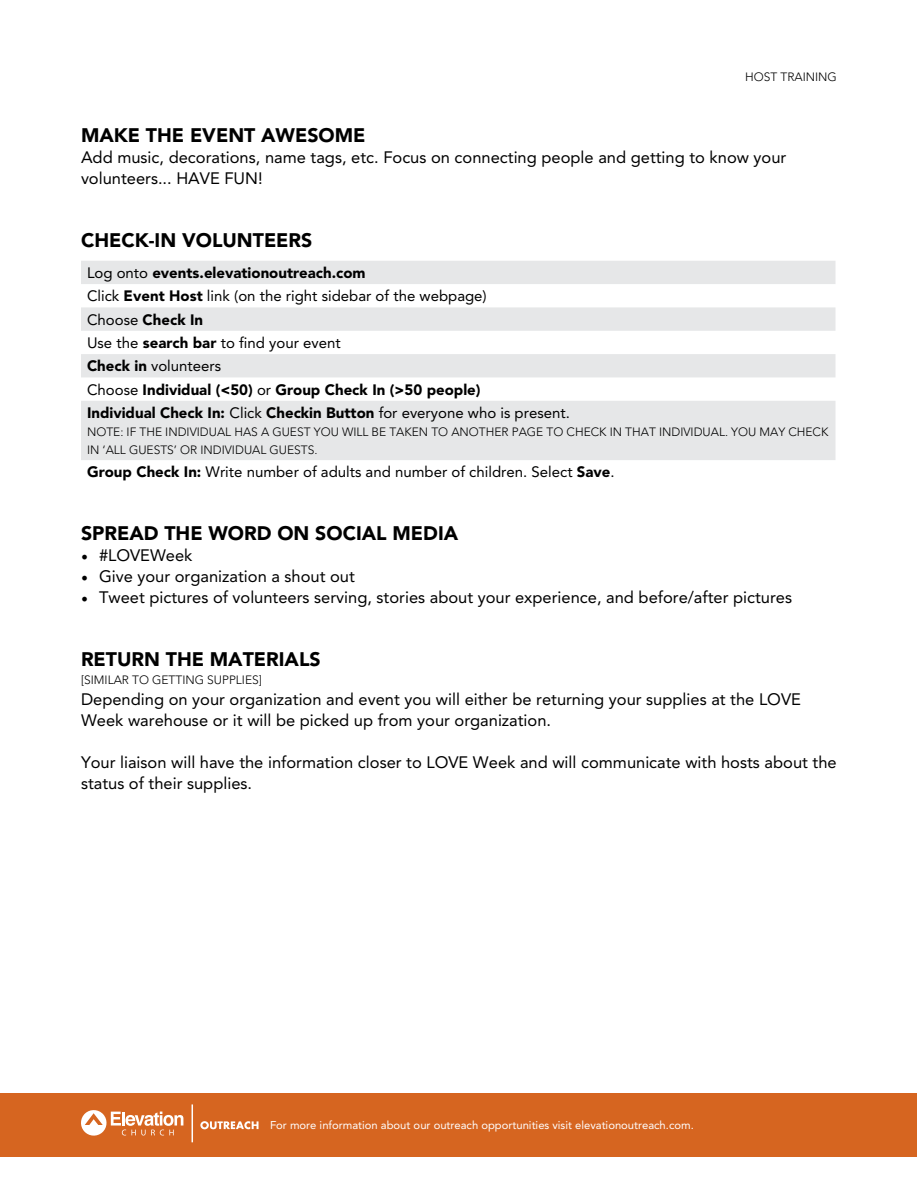
<style>
.page{position:relative;width:918px;height:1188px;background:#fff}
.page>*{position:absolute;margin:0;border:0;box-sizing:border-box;transform-origin:0 0}
.t1{font:900 19.5px "Avenir ED";color:#000}
.t2{font:16.5px/21px "Avenir ED";color:#000}
.t3{font:15px "Avenir ED";color:#000}
.t4{font:900 15px "Avenir ED";color:#000}
.t5{font:300 12px/18px "Avenir ED";color:#000}
.t6{font:11.25px "Avenir ED";color:#fff}
.s1{font-weight:400}
.s2{font-weight:900}
.s3{font-family:"Minion Pro";font-size:18px}
</style>
<div class="page">
<div style="left:1px;top:1093px;width:916px;height:64px;background:#d66520"></div>
<hr style="left:192px;top:1104px;width:1px;height:38px;background:#fff">
<svg style="left:81px;top:1110px;width:102px;height:26px"></svg>
<svg style="left:200px;top:1121px;width:59px;height:8px"></svg>
<svg style="left:81px;top:261px;width:755px;height:199px;fill:#e6e7e8"></svg>
<p class="t5" style="left:745px;top:68px;width:93px">HOST TRAINING</p>
<p class="t1" style="left:81px;top:124px;width:286px">MAKE THE EVENT AWESOME</p>
<p class="t2" style="left:81px;top:147px;width:707px">Add music, decorations, name tags, etc. Focus on connecting people and getting to know your volunteers... HAVE FUN!</p>
<p class="t1" style="left:81px;top:229px;width:233px">CHECK-IN VOLUNTEERS</p>
<p class="t4" style="left:87px;top:264px;width:280px"><span class="s1">Log onto</span> events.elevationoutreach.com</p>
<p class="t3" style="left:87px;top:288px;width:401px">Click <span class="s2">Event Host</span> link (on the right sidebar of the webpage)</p>
<p class="t4" style="left:87px;top:310px;width:118px"><span class="s1">Choose</span> Check In</p>
<p class="t3" style="left:87px;top:334px;width:255px">Use the <span class="s2">search bar</span> to find your event</p>
<p class="t3" style="left:87px;top:358px;width:136px"><span class="s2">Check in</span> volunteers</p>
<p class="t4" style="left:87px;top:380px;width:395px"><span class="s1">Choose</span> Individual (&lt;50) <span class="s1">or</span> Group Check In (&gt;50 people)</p>
<p class="t4" style="left:87px;top:404px;width:484px">Individual Check In: <span class="s1">Click</span> Checkin Button <span class="s1">for everyone who is present.</span></p>
<p class="t5" style="left:87px;top:423px;width:743px">NOTE: IF THE INDIVIDUAL HAS A GUEST YOU WILL BE TAKEN TO ANOTHER PAGE TO CHECK IN THAT INDIVIDUAL. YOU MAY CHECK<br>IN ‘ALL GUESTS’ OR INDIVIDUAL GUESTS.</p>
<p class="t3" style="left:87px;top:464px;width:529px"><span class="s2">Group Check In:</span> Write number of adults and number of children. Select <span class="s2">Save</span>.</p>
<p class="t1" style="left:81px;top:522px;width:379px">SPREAD THE WORD ON SOCIAL MEDIA</p>
<p class="t2" style="left:81px;top:545px;width:113px"><span class="s3">•</span> #LOVEWeek</p>
<p class="t2" style="left:81px;top:566px;width:275px"><span class="s3">•</span> Give your organization a shout out</p>
<p class="t2" style="left:81px;top:587px;width:713px"><span class="s3">•</span> Tweet pictures of volunteers serving, stories about your experience, and before/after pictures</p>
<p class="t1" style="left:81px;top:648px;width:241px">RETURN THE MATERIALS</p>
<p class="t5" style="left:81px;top:671px;width:182px">[SIMILAR TO GETTING SUPPLIES]</p>
<p class="t2" style="left:81px;top:689px;width:721px">Depending on your organization and event you will either be returning your supplies at the LOVE<br>Week warehouse or it will be picked up from your organization.</p>
<p class="t2" style="left:81px;top:752px;width:757px">Your liaison will have the information closer to LOVE Week and will communicate with hosts about the status of their supplies.</p>
<p class="t6" style="left:270px;top:1118px;width:425px">For more information about our outreach opportunities visit elevationoutreach.com.</p>
</div>
